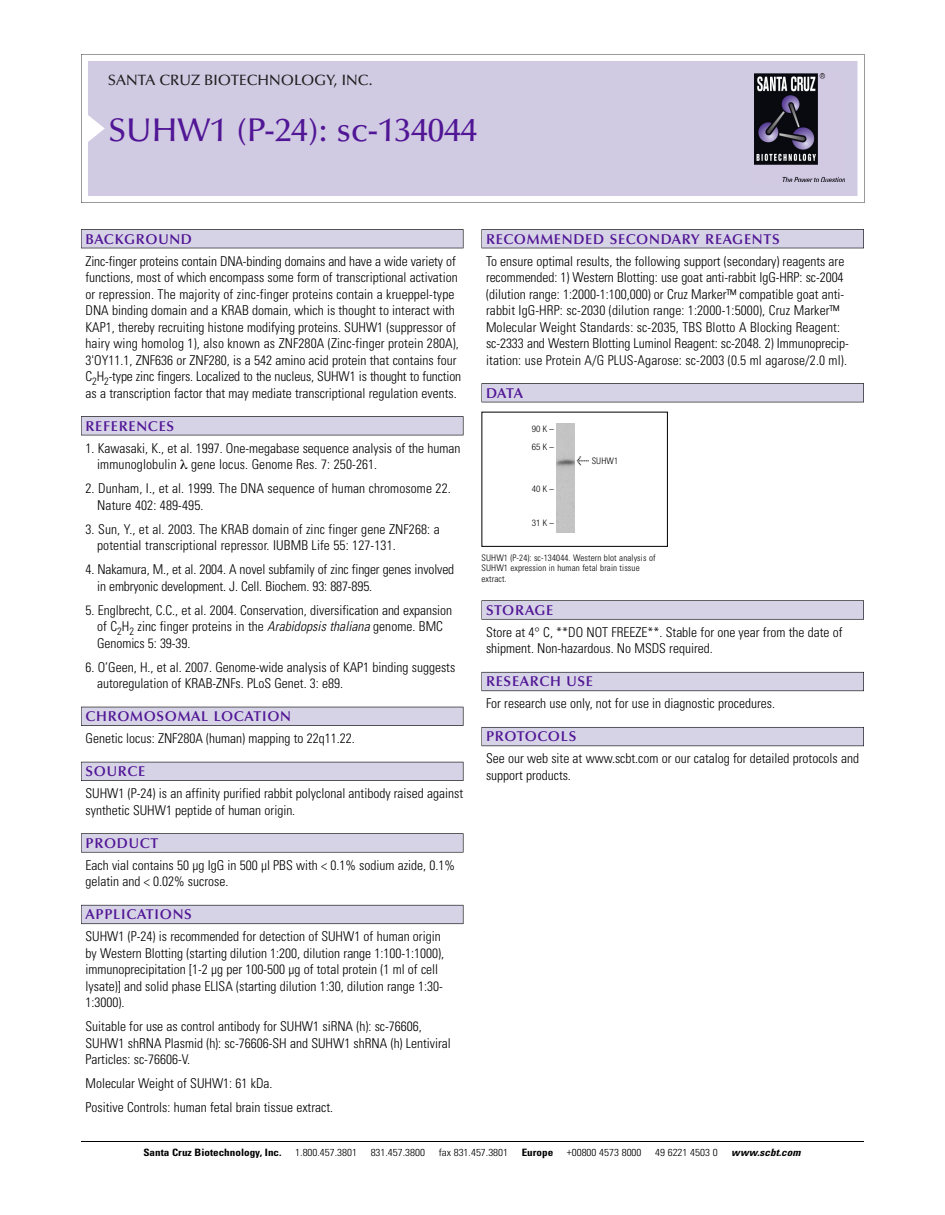
<style>
.page{position:relative;width:945px;height:1215px;background:#fff}
.page>*{position:absolute;margin:0;border:0;box-sizing:border-box;transform-origin:0 0}
.t1{font:500 33px "Optima";color:#511695}
.t2{font:500 15px "Optima";color:#231f20}
.t3{font:600 14.25px "Optima";letter-spacing:.05em;color:#511695}
.t4{font:300 condensed 13.5px/16.5px "Univers";color:#000}
.t5{font:300 condensed 10.2px "Univers";color:#000;scale:1.1 1}
.t6{font:700 condensed 10.2px "Univers";color:#000;scale:1.1 1}
.t7{font:italic 700 condensed 10.2px "Univers";letter-spacing:.005em;color:#000;scale:1.1 1}
.t8{font:300 condensed 9px/10.5px "Univers";letter-spacing:.015em;color:#000}
.t9{font:300 condensed 9px/18px "Helvetica Neue";letter-spacing:.13em;color:#000}
.s1{font-style:italic}
.s2{font-family:"Meta Plus";font-weight:400;font-stretch:normal;font-size:10.5px}
</style>
<div class="page">
<svg style="left:81px;top:54px;width:783px;height:149px"></svg>
<div style="left:88px;top:61px;width:769px;height:135px;background:#d1cae3"></div>
<img style="left:755px;top:74px;width:90px;height:108px">
<div style="left:81px;top:229px;width:382px;height:19px;background:#525156"></div>
<div style="left:81px;top:230px;width:382px;height:18px;background:#d7d3e7"></div>
<div style="left:81px;top:416px;width:382px;height:19px;background:#525155"></div>
<div style="left:81px;top:417px;width:382px;height:18px;background:#d7d3e7"></div>
<div style="left:81px;top:707px;width:382px;height:19px;background:#525158"></div>
<div style="left:81px;top:707px;width:382px;height:18px;background:#d7d3e7"></div>
<div style="left:81px;top:762px;width:382px;height:19px;background:#54535a"></div>
<div style="left:81px;top:762px;width:382px;height:18px;background:#d7d3e7"></div>
<svg style="left:81px;top:833px;width:382px;height:20px"></svg>
<div style="left:81px;top:834px;width:382px;height:18px;background:#d7d3e7"></div>
<div style="left:81px;top:905px;width:382px;height:19px;background:#66646e"></div>
<div style="left:81px;top:905px;width:382px;height:18px;background:#d7d3e7"></div>
<div style="left:482px;top:229px;width:382px;height:19px;background:#525156"></div>
<div style="left:482px;top:230px;width:381px;height:18px;background:#d7d3e7"></div>
<div style="left:482px;top:383px;width:382px;height:19px;background:#525155"></div>
<div style="left:482px;top:384px;width:381px;height:18px;background:#d7d3e7"></div>
<div style="left:482px;top:600px;width:382px;height:20px;background:#626263"></div>
<div style="left:482px;top:601px;width:381px;height:18px;background:#d7d3e7"></div>
<div style="left:482px;top:672px;width:382px;height:19px;background:#66646d"></div>
<div style="left:482px;top:673px;width:381px;height:18px;background:#d7d3e7"></div>
<div style="left:482px;top:727px;width:382px;height:19px;background:#5b5961"></div>
<div style="left:482px;top:728px;width:381px;height:18px;background:#d7d3e7"></div>
<hr style="left:81px;top:1141px;width:783px;height:1px;background:#000">
<div style="left:482px;top:412px;width:186px;height:135px;border:1px solid #000"></div>
<img style="left:556px;top:424px;width:19px;height:109px">
<p class="t2" style="left:108px;top:74px;width:266px">SANTA CRUZ BIOTECHNOLOGY, INC.</p>
<h1 class="t1" style="left:108px;top:117px;width:371px">SUHW1 (P-24): sc-134044</h1>
<p class="t3" style="left:86px;top:233px;width:108px">BACKGROUND</p>
<p class="t4" style="left:86px;top:254px;width:377px">Zinc-finger proteins contain DNA-binding domains and have a wide variety of functions, most of which encompass some form of transcriptional activation or repression. The majority of zinc-finger proteins contain a krueppel-type DNA binding domain and a KRAB domain, which is thought to interact with KAP1, thereby recruiting histone modifying proteins. SUHW1 (suppressor of hairy wing homolog 1), also known as ZNF280A (Zinc-finger protein 280A), 3'OY11.1, ZNF636 or ZNF280, is a 542 amino acid protein that contains four C<sub>2</sub>H<sub>2</sub>-type zinc fingers. Localized to the nucleus, SUHW1 is thought to function as a transcription factor that may mediate transcriptional regulation events.</p>
<p class="t3" style="left:86px;top:420px;width:90px">REFERENCES</p>
<p class="t4" style="left:97px;top:441px;width:365px;text-indent:-12px">1. Kawasaki, K., et al. 1997. One-megabase sequence analysis of the human immunoglobulin gene locus. Genome Res. 7: 250-261.</p>
<p class="t4" style="left:97px;top:481px;width:355px;text-indent:-12px">2. Dunham, I., et al. 1999. The DNA sequence of human chromosome 22.<br>Nature 402: 489-495.</p>
<p class="t4" style="left:97px;top:522px;width:344px;text-indent:-12px">3. Sun, Y., et al. 2003. The KRAB domain of zinc finger gene ZNF268: a potential transcriptional repressor. IUBMB Life 55: 127-131.</p>
<p class="t4" style="left:97px;top:562px;width:359px;text-indent:-12px">4. Nakamura, M., et al. 2004. A novel subfamily of zinc finger genes involved in embryonic development. J. Cell. Biochem. 93: 887-895.</p>
<p class="t4" style="left:97px;top:603px;width:356px;text-indent:-12px">5. Englbrecht, C.C., et al. 2004. Conservation, diversification and expansion of C<sub>2</sub>H<sub>2</sub> zinc finger proteins in the <span class="s1">Arabidopsis thaliana</span> genome. BMC<br>Genomics 5: 39-39.</p>
<p class="t4" style="left:97px;top:660px;width:360px;text-indent:-12px">6. O’Geen, H., et al. 2007. Genome-wide analysis of KAP1 binding suggests autoregulation of KRAB-ZNFs. PLoS Genet. 3: e89.</p>
<p class="t3" style="left:86px;top:711px;width:207px">CHROMOSOMAL LOCATION</p>
<p class="t4" style="left:86px;top:731px;width:271px">Genetic locus: ZNF280A (human) mapping to 22q11.22.</p>
<p class="t3" style="left:86px;top:766px;width:61px">SOURCE</p>
<p class="t4" style="left:86px;top:786px;width:379px">SUHW1 (P-24) is an affinity purified rabbit polyclonal antibody raised against synthetic SUHW1 peptide of human origin.</p>
<p class="t3" style="left:86px;top:837px;width:74px">PRODUCT</p>
<p class="t4" style="left:86px;top:858px;width:371px">Each vial contains 50 µg IgG in 500 µl PBS with &lt; 0.1% sodium azide, 0.1% gelatin and &lt; 0.02% sucrose.</p>
<p class="t3" style="left:86px;top:909px;width:108px">APPLICATIONS</p>
<p class="t4" style="left:86px;top:929px;width:360px">SUHW1 (P-24) is recommended for detection of SUHW1 of human origin by Western Blotting (starting dilution 1:200, dilution range 1:100-1:1000), immunoprecipitation [1-2 µg per 100-500 µg of total protein (1 ml of cell lysate)] and solid phase ELISA (starting dilution 1:30, dilution range 1:30- 1:3000).</p>
<p class="t4" style="left:86px;top:1019px;width:367px">Suitable for use as control antibody for SUHW1 siRNA (h): sc-76606,<br>SUHW1 shRNA Plasmid (h): sc-76606-SH and SUHW1 shRNA (h) Lentiviral<br>Particles: sc-76606-V.</p>
<p class="t4" style="left:86px;top:1073px;width:249px;line-height:24px">Molecular Weight of SUHW1: 61 kDa.<br>Positive Controls: human fetal brain tissue extract.</p>
<p class="t3" style="left:486px;top:233px;width:295px">RECOMMENDED SECONDARY REAGENTS</p>
<p class="t4" style="left:486px;top:254px;width:364px">To ensure optimal results, the following support (secondary) reagents are recommended: 1) Western Blotting: use goat anti-rabbit IgG-HRP: sc-2004 (dilution range: 1:2000-1:100,000) or Cruz Marker™ compatible goat anti&shy;rabbit IgG-HRP: sc-2030 (dilution range: 1:2000-1:5000), Cruz Marker™ Molecular Weight Standards: sc-2035, TBS Blotto A Blocking Reagent: sc-2333 and Western Blotting Luminol Reagent: sc-2048. 2) Immunoprecip&shy;itation: use Protein A/G PLUS-Agarose: sc-2003 (0.5 ml agarose/2.0 ml).</p>
<p class="t3" style="left:486px;top:387px;width:39px">DATA</p>
<p class="t9" style="left:532px;top:420px;width:24px">90K–<br>65K–</p>
<p class="t9" style="left:532px;top:480px;width:24px">40K–</p>
<p class="t9" style="left:532px;top:515px;width:24px">31K–</p>
<p class="t8" style="left:577px;top:457px;width:43px"><span class="s2">&lt;</span> SUHW1</p>
<p class="t8" style="left:481px;top:553px;width:176px">SUHW1 (P-24): sc-134044. Western blot analysis of<br>SUHW1 expression in human fetal brain tissue extract.</p>
<p class="t3" style="left:486px;top:604px;width:69px">STORAGE</p>
<p class="t4" style="left:486px;top:625px;width:358px">Store at 4° C, **DO NOT FREEZE**. Stable for one year from the date of shipment. Non-hazardous. No MSDS required.</p>
<p class="t3" style="left:486px;top:676px;width:109px">RESEARCH USE</p>
<p class="t4" style="left:486px;top:697px;width:290px">For research use only, not for use in diagnostic procedures.</p>
<p class="t3" style="left:486px;top:731px;width:92px">PROTOCOLS</p>
<p class="t4" style="left:486px;top:752px;width:375px">See our web site at www.scbt.com or our catalog for detailed protocols and support products.</p>
<p class="t6" style="left:143px;top:1148px;width:127px">Santa Cruz Biotechnology, Inc.</p>
<p class="t5" style="left:295px;top:1148px;width:58px">1.800.457.3801</p>
<p class="t5" style="left:371px;top:1148px;width:51px">831.457.3800</p>
<p class="t5" style="left:439px;top:1148px;width:65px">fax 831.457.3801</p>
<p class="t6" style="left:522px;top:1148px;width:30px">Europe</p>
<p class="t5" style="left:567px;top:1148px;width:69px">+00800 4573 8000</p>
<p class="t5" style="left:655px;top:1148px;width:58px">49 6221 4503 0</p>
<p class="t7" style="left:731px;top:1148px;width:64px">www.scbt.com</p>
</div>
